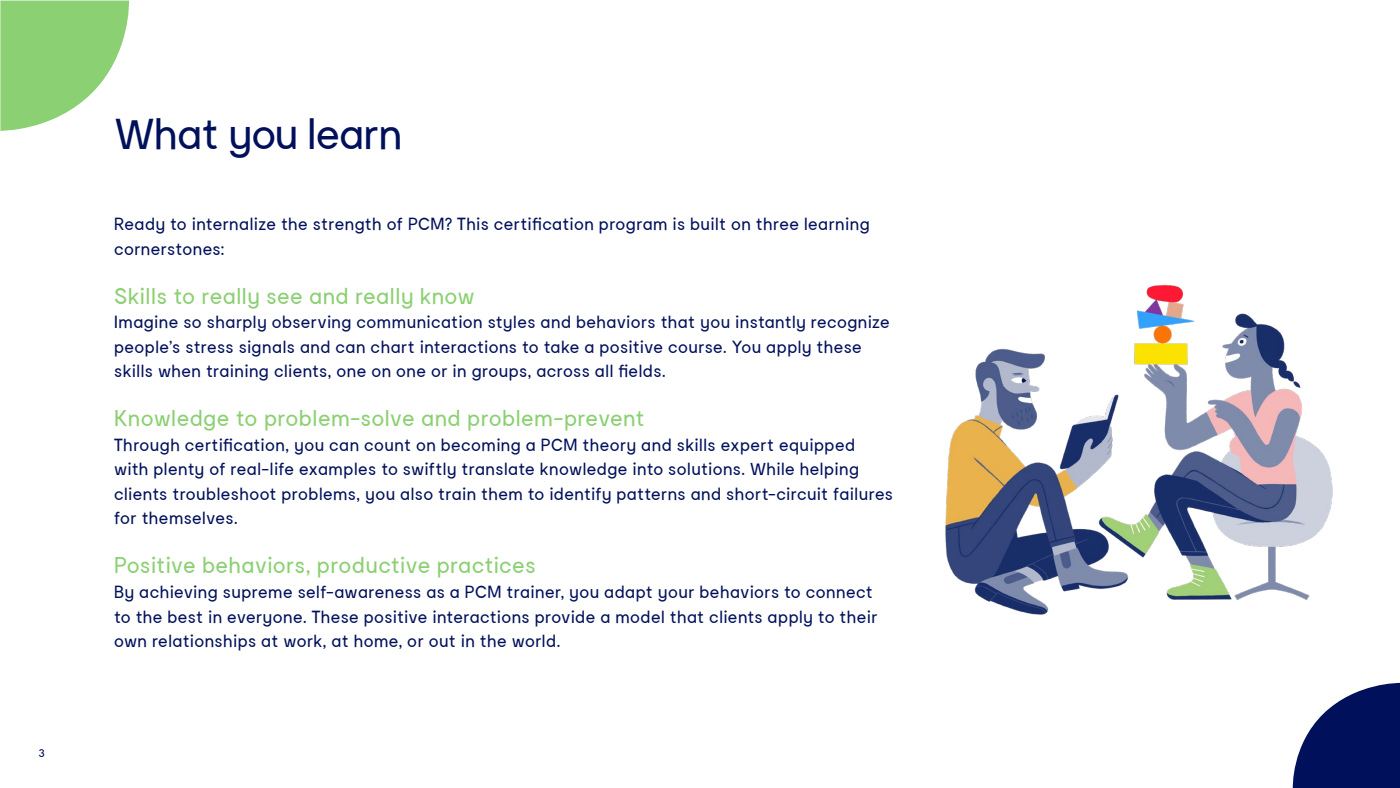
<style>
.page{position:relative;width:1400px;height:788px;background:#fff}
.page>*{position:absolute;margin:0;border:0;box-sizing:border-box;transform-origin:0 0}
.t1{font:43.75px "PCM Moderat";letter-spacing:-.05em;color:#00105b}
.t2{font:22.75px "PCM Moderat";letter-spacing:-.015em;color:#8bd072}
.t3{font:17.5px/24.5px "PCM Moderat";letter-spacing:-.01em;color:#00105b}
.t4{font:12.25px "PCM Moderat";color:#00105b}
</style>
<div class="page">
<img style="left:945px;top:284px;width:388px;height:331px">
<svg style="left:1292px;top:682px;width:108px;height:106px"></svg>
<svg style="left:0;top:1px;width:130px;height:130px"></svg>
<p class="t4" style="left:38px;top:745px;width:8px">3</p>
<h1 class="t1" style="left:114px;top:109px;width:291px">What you learn</h1>
<p class="t3" style="left:114px;top:212px;width:758px">Ready to internalize the strength of PCM? This certification program is built on three learning cornerstones:</p>
<h2 class="t2" style="left:114px;top:283px;width:363px">Skills to really see and really know</h2>
<p class="t3" style="left:114px;top:310px;width:778px">Imagine so sharply observing communication styles and behaviors that you instantly recognize people’s stress signals and can chart interactions to take a positive course. You apply these skills when training clients, one on one or in groups, across all fields.</p>
<h2 class="t2" style="left:114px;top:405px;width:533px">Knowledge to problem-solve and problem-prevent</h2>
<p class="t3" style="left:114px;top:433px;width:781px">Through certification, you can count on becoming a PCM theory and skills expert equipped with plenty of real-life examples to swiftly translate knowledge into solutions. While helping clients troubleshoot problems, you also train them to identify patterns and short-circuit failures for themselves.</p>
<h2 class="t2" style="left:114px;top:552px;width:424px">Positive behaviors, productive practices</h2>
<p class="t3" style="left:114px;top:580px;width:766px">By achieving supreme self-awareness as a PCM trainer, you adapt your behaviors to connect to the best in everyone. These positive interactions provide a model that clients apply to their own relationships at work, at home, or out in the world.</p>
</div>
